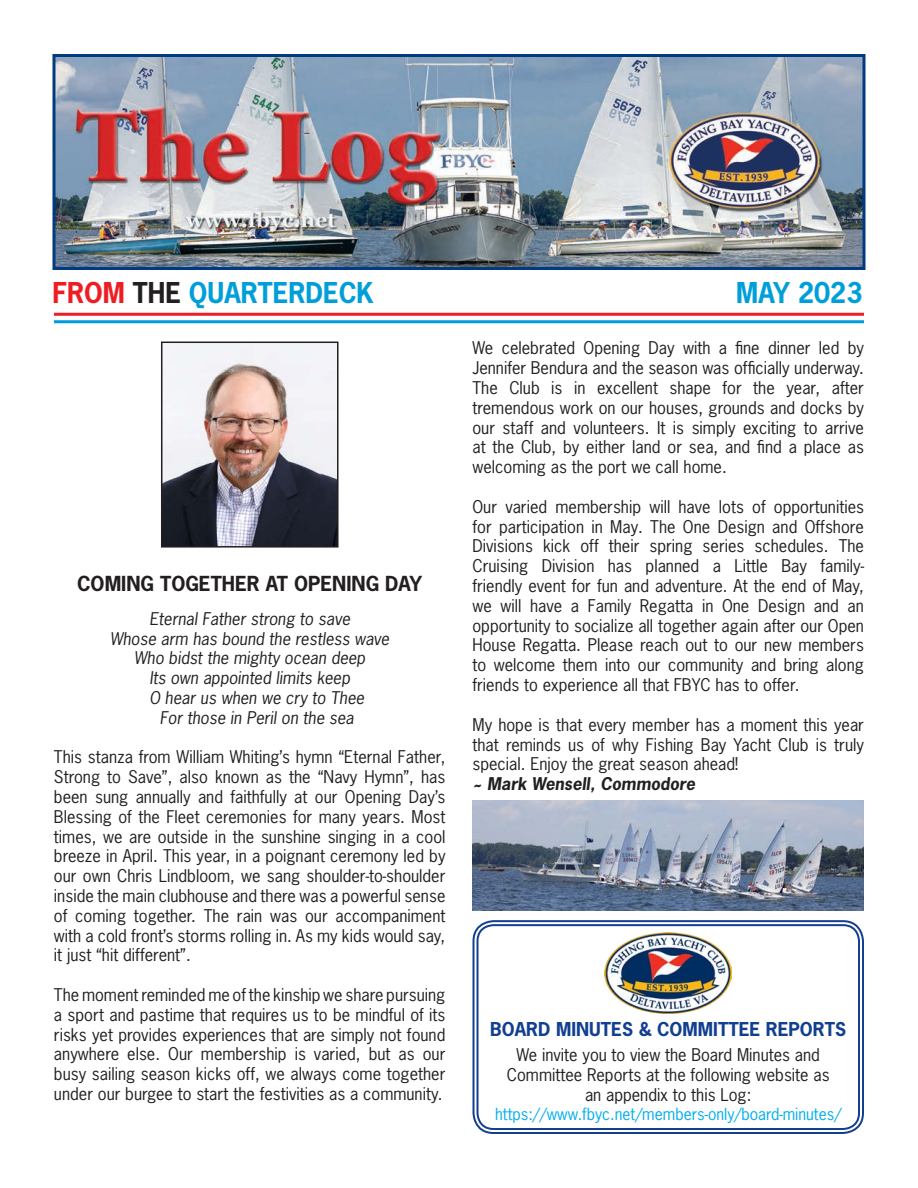
<style>
.page{position:relative;width:918px;height:1188px;background:#fff}
.page>*{position:absolute;margin:0;border:0;box-sizing:border-box;transform-origin:0 0}
.t1{font:700 27px "News Gothic Std";color:#009fd9;scale:.96 1}
.t2{font:700 19.5px "News Gothic Std";color:#231f20}
.t3{font:700 18px "News Gothic Std";color:#123f90}
.t4{font:16.5px/19.8px "News Gothic Std";color:#231f20;text-align:justify}
.t5{font:italic 16.5px "News Gothic Std";color:#231f20}
.t6{font:15.75px "News Gothic Std";color:#00aeef}
.s1{color:#ee1d23}
.s2{color:#231f20}
.s3{font-weight:700;font-style:italic}
</style>
<div class="page">
<img style="left:56px;top:58px;width:806px;height:208px">
<div style="left:52px;top:54px;width:814px;height:216px;border:3px solid #003b81"></div>
<hr style="left:54px;top:320px;width:810px;height:3px;background:#009bde">
<hr style="left:54px;top:313px;width:810px;height:3px;background:#ee1d23">
<img style="left:164px;top:345px;width:172px;height:200px">
<div style="left:161px;top:342px;width:178px;height:206px;border:2px solid #231f20"></div>
<div style="left:473px;top:920px;width:391px;height:214px;border:2px solid #123f90;border-radius:20px"></div>
<div style="left:477px;top:924px;width:383px;height:206px;border:2px solid #123f90;border-radius:16px"></div>
<img style="left:605px;top:933px;width:127px;height:81px">
<img style="left:472px;top:800px;width:392px;height:110px">
<p class="t1" style="left:52px;top:275px;width:336px"><span class="s1">FROM</span> <span class="s2">THE</span> QUARTERDECK</p>
<p class="t1" style="left:736px;top:275px;width:133px">MAY 2023</p>
<p class="t4" style="left:472px;top:338px;width:393px">We celebrated Opening Day with a fine dinner led by Jennifer Bendura and the season was officially underway.<br>The Club is in excellent shape for the year, after tremendous work on our houses, grounds and docks by our staff and volunteers. It is simply exciting to arrive at the Club, by either land or sea, and find a place as welcoming as the port we call home.</p>
<p class="t4" style="left:472px;top:497px;width:393px">Our varied membership will have lots of opportunities for participation in May. The One Design and Offshore Divisions kick off their spring series schedules. The Cruising Division has planned a Little Bay family&shy;friendly event for fun and adventure. At the end of May, we will have a Family Regatta in One Design and an opportunity to socialize all together again after our Open House Regatta. Please reach out to our new members to welcome them into our community and bring along friends to experience all that FBYC has to offer.</p>
<p class="t4" style="left:472px;top:714px;width:393px;text-align:left">My hope is that every member has a moment this year that reminds us of why Fishing Bay Yacht Club is truly special. Enjoy the great season ahead!<br><span class="s3">~ Mark Wensell, Commodore</span></p>
<p class="t2" style="left:77px;top:570px;width:347px">COMING TOGETHER AT OPENING DAY</p>
<p class="t5" style="left:149px;top:608px;width:202px">Eternal Father strong to save</p>
<p class="t5" style="left:110px;top:628px;width:281px">Whose arm has bound the restless wave</p>
<p class="t5" style="left:134px;top:648px;width:233px">Who bidst the mighty ocean deep</p>
<p class="t5" style="left:149px;top:667px;width:202px">Its own appointed limits keep</p>
<p class="t5" style="left:149px;top:687px;width:216px">O hear us when we cry to Thee</p>
<p class="t5" style="left:160px;top:707px;width:196px">For those in Peril on the sea</p>
<p class="t4" style="left:54px;top:747px;width:393px">This stanza from William Whiting’s hymn “Eternal Father, Strong to Save”, also known as the “Navy Hymn”, has been sung annually and faithfully at our Opening Day’s Blessing of the Fleet ceremonies for many years. Most times, we are outside in the sunshine singing in a cool breeze in April. This year, in a poignant ceremony led by our own Chris Lindbloom, we sang shoulder-to-shoulder inside the main clubhouse and there was a powerful sense of coming together. The rain was our accompaniment with a cold front’s storms rolling in. As my kids would say, it just “hit different”.</p>
<p class="t4" style="left:54px;top:985px;width:393px">The moment reminded me of the kinship we share pursuing a sport and pastime that requires us to be mindful of its risks yet provides experiences that are simply not found anywhere else. Our membership is varied, but as our busy sailing season kicks off, we always come together under our burgee to start the festivities as a community.</p>
<p class="t3" style="left:490px;top:1018px;width:357px">BOARD MINUTES &amp; COMMITTEE REPORTS</p>
<p class="t4" style="left:507px;top:1045px;width:324px;text-align:center">We invite you to view the Board Minutes and<br>Committee Reports at the following website as</p>
<p class="t4" style="left:585px;top:1085px;width:168px">an appendix to this Log:</p>
<p class="t6" style="left:495px;top:1104px;width:348px">https://www.fbyc.net/members-only/board-minutes/</p>
</div>
